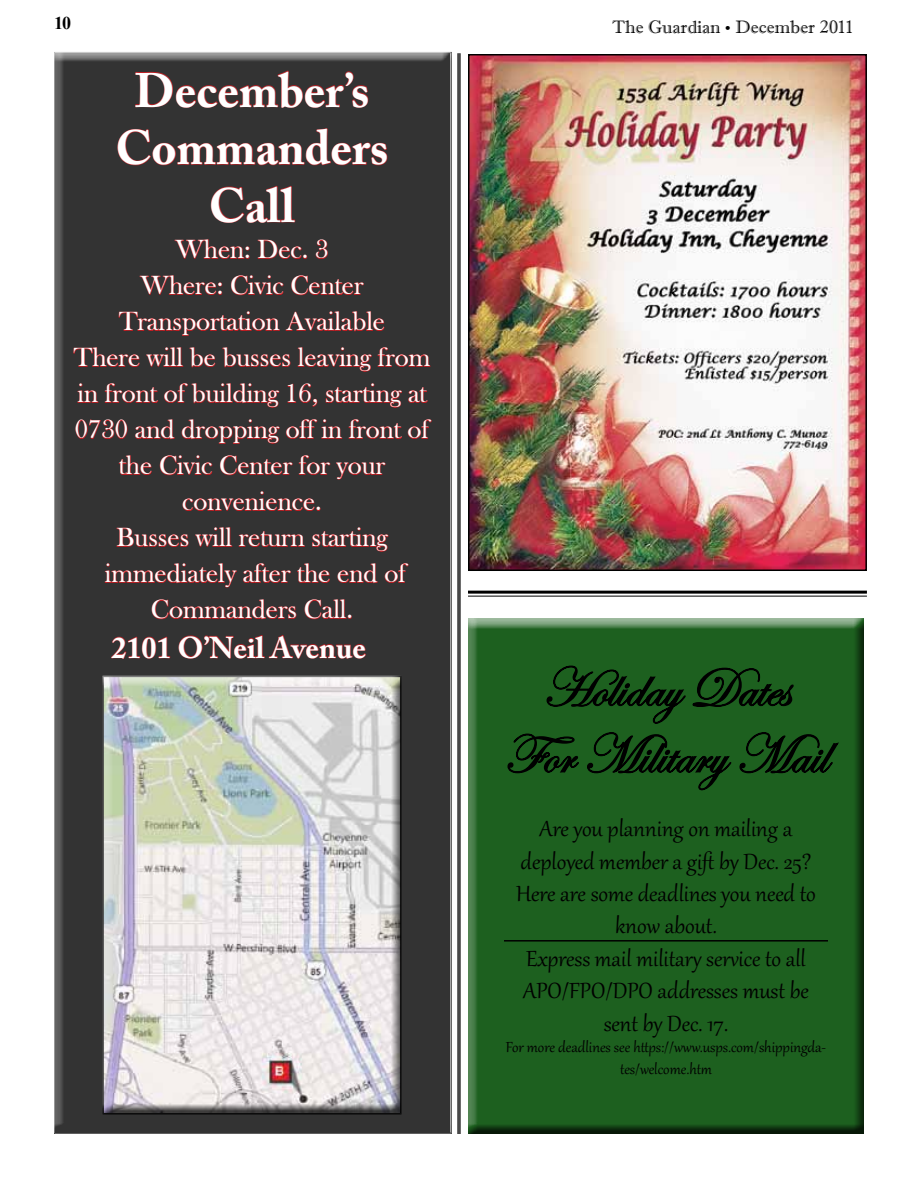
<style>
.page{position:relative;width:918px;height:1188px;background:#fff}
.page>*{position:absolute;margin:0;border:0;box-sizing:border-box;transform-origin:0 0}
.t1{font:55.5px/66.6px "Edwardian Script ITC";color:#000;text-align:center}
.t2{font:700 48px/57.6px "Adobe Caslon Pro";color:#fff;text-align:center}
.t3{font:700 30px "Adobe Caslon Pro";color:#fff}
.t4{font:27px/36px "Bask Old Face";color:#fff;text-align:center}
.t5{font:27px/32.4px "Gabriola";color:#000;text-align:center}
.t6{font:18px/21.6px "Gabriola";color:#000;text-align:center}
.t7{font:18px "Imprint MT Shadow";color:#000}
.t8{font:700 18px "Times New Roman";color:#000}
</style>
<div class="page">
<hr style="left:468px;top:591px;width:399px;height:3px;background:#000">
<hr style="left:468px;top:596px;width:399px;height:1px;background:#000">
<div style="left:49px;top:52px;width:404px;height:1083px;background:#000;opacity:.75"></div>
<svg style="left:73px;top:56px;width:358px;height:316px;background:#3e3232"></svg>
<svg style="left:77px;top:383px;width:22px;height:20px"></svg>
<svg style="left:105px;top:383px;width:175px;height:25px;background:#522e2f"></svg>
<svg style="left:287px;top:383px;width:31px;height:24px"></svg>
<svg style="left:325px;top:383px;width:103px;height:25px;background:#522e2f"></svg>
<svg style="left:75px;top:419px;width:53px;height:20px"></svg>
<svg style="left:135px;top:419px;width:40px;height:21px"></svg>
<svg style="left:181px;top:419px;width:99px;height:25px;background:#542d2e"></svg>
<svg style="left:286px;top:419px;width:56px;height:20px"></svg>
<svg style="left:348px;top:419px;width:84px;height:20px;background:#562d2e"></svg>
<svg style="left:119px;top:455px;width:33px;height:20px"></svg>
<svg style="left:160px;top:455px;width:53px;height:21px"></svg>
<svg style="left:220px;top:455px;width:73px;height:21px;background:#562d2e"></svg>
<svg style="left:299px;top:455px;width:87px;height:25px;background:#4d2e2f"></svg>
<svg style="left:182px;top:491px;width:139px;height:20px;background:#552d2e"></svg>
<svg style="left:116px;top:528px;width:73px;height:19px"></svg>
<svg style="left:195px;top:527px;width:110px;height:20px;background:#572d2e"></svg>
<svg style="left:312px;top:527px;width:77px;height:25px;background:#552d2e"></svg>
<svg style="left:105px;top:563px;width:132px;height:25px;background:#532e2f"></svg>
<svg style="left:243px;top:563px;width:48px;height:20px"></svg>
<svg style="left:297px;top:563px;width:33px;height:20px"></svg>
<svg style="left:337px;top:563px;width:41px;height:21px"></svg>
<svg style="left:384px;top:563px;width:25px;height:20px"></svg>
<svg style="left:151px;top:599px;width:146px;height:21px;background:#562d2e"></svg>
<svg style="left:304px;top:599px;width:48px;height:21px"></svg>
<div style="left:102px;top:676px;width:300px;height:440px;background:#000;opacity:.75"></div>
<svg style="left:111px;top:636px;width:59px;height:23px"></svg>
<svg style="left:178px;top:635px;width:188px;height:37px;background:#462f30"></svg>
<hr style="left:460px;top:53px;width:1px;height:1081px;background:#000">
<hr style="left:459px;top:53px;width:1px;height:1081px;background:#000">
<hr style="left:458px;top:53px;width:1px;height:1081px;background:#000">
<img style="left:471px;top:57px;width:393px;height:511px">
<div style="left:468px;top:54px;width:399px;height:517px;border:2px solid #000"></div>
<div style="left:462px;top:618px;width:404px;height:518px;background:#000;opacity:.75"></div>
<svg style="left:545px;top:665px;width:249px;height:60px;background:#174d19"></svg>
<svg style="left:506px;top:733px;width:74px;height:49px;background:#164917"></svg>
<svg style="left:586px;top:731px;width:255px;height:60px;background:#174d18"></svg>
<hr style="left:504px;top:940px;width:324px;height:2px;background:#000">
<p class="t8" style="left:54px;top:11px;width:19px">10</p>
<p class="t7" style="left:612px;top:16px;width:243px">The Guardian • December 2011</p>
<h2 class="t2" style="left:116px;top:61px;width:274px">December’s<br>Commanders<br>Call</h2>
<p class="t4" style="left:74px;top:232px;width:358px">When: Dec. 3<br>Where: Civic Center<br>Transportation Available<br>There will be busses leaving from in front of building 16, starting at<br>0730 and dropping off in front of the Civic Center for your convenience.<br>Busses will return starting immediately after the end of<br>Commanders Call.</p>
<p class="t3" style="left:112px;top:630px;width:256px">2101 O’Neil Avenue</p>
<h1 class="t1" style="left:505px;top:657px;width:323px">Holiday Dates<br>For Military Mail</h1>
<p class="t5" style="left:516px;top:811px;width:301px">Are you planning on mailing a deployed member a gift by Dec. 25?<br>Here are some deadlines you need to know about.<br>Express mail military service to all<br>APO/FPO/DPO addresses must be sent by Dec. 17.</p>
<p class="t6" style="left:506px;top:1035px;width:322px">For more deadlines see https://www.usps.com/shippingda&shy;tes/welcome.htm</p>
</div>
